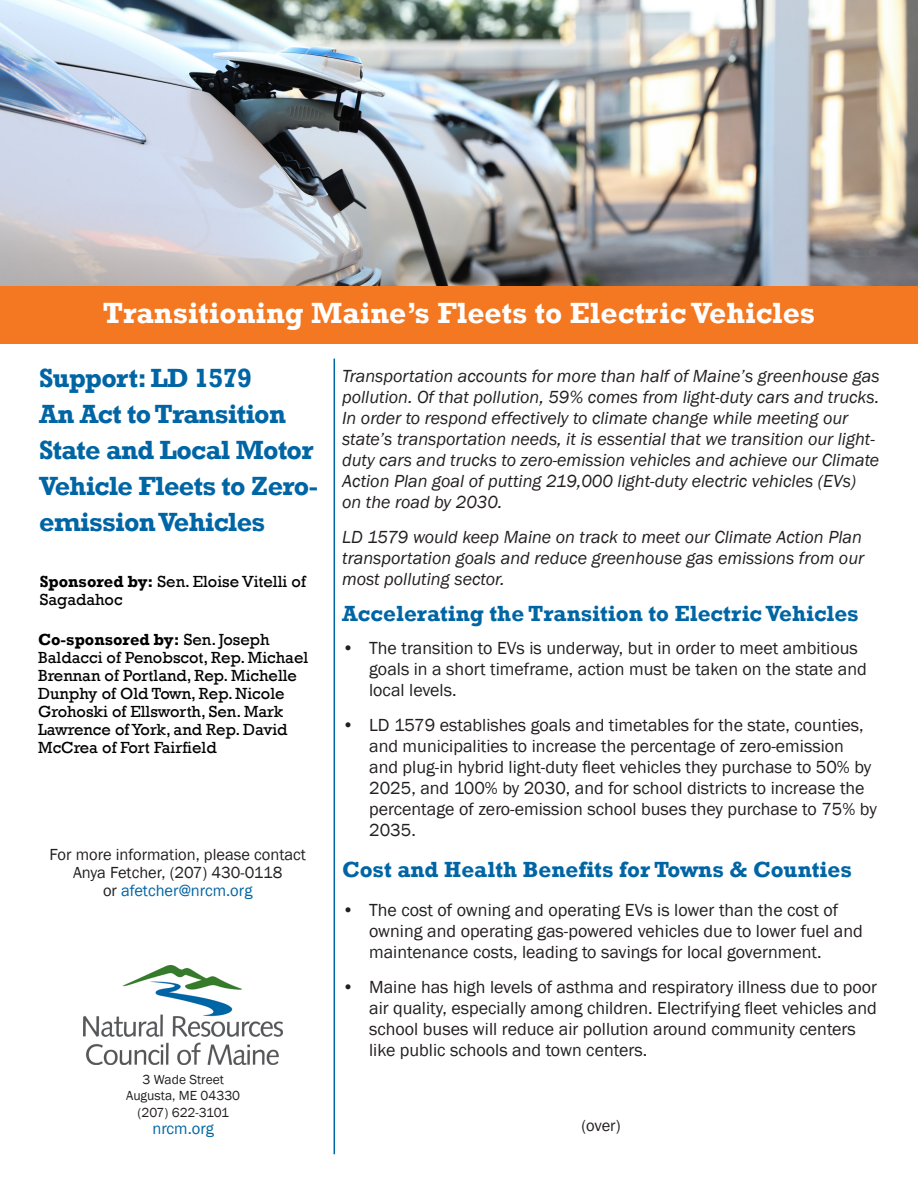
<style>
.page{position:relative;width:918px;height:1188px;background:#fff}
.page>*{position:absolute;margin:0;border:0;box-sizing:border-box;transform-origin:0 0}
.t1{font:700 30px "Rockwell";color:#fff}
.t2{font:700 27px/36px "Rockwell";letter-spacing:-.025em;color:#0065a4}
.t3{font:700 22.5px "Rockwell";color:#0065a4}
.t4{font:18px/21px "Franklin Gothic";color:#231f20}
.t5{font:italic 18px/21px "Franklin Gothic";color:#231f20}
.t6{font:16.5px/18px "Rockwell";color:#000}
.t7{font:16.5px/18px "Franklin Gothic";color:#231f20;text-align:center}
.t8{font:16.5px "Franklin Gothic";color:#0065a4}
.t9{font:13.5px "Franklin Gothic";color:#231f20}
.t10{font:13.5px "Franklin Gothic";letter-spacing:-.03em;color:#231f20}
.s1{font-weight:700}
.s2{color:#0065a4}
</style>
<div class="page">
<div style="left:0;top:283px;width:918px;height:61px;background:#f47721"></div>
<hr style="left:334px;top:359px;width:1px;height:795px;background:#0065a4">
<img style="left:84px;top:966px;width:199px;height:98px">
<img style="left:0;top:0;width:918px;height:285px">
<p class="t1" style="left:103px;top:295px;width:714px">Transitioning Maine’s Fleets to Electric Vehicles</p>
<p class="t2" style="left:39px;top:360px;width:214px">Support: LD 1579</p>
<p class="t2" style="left:39px;top:396px;width:280px">An Act to Transition<br>State and Local Motor<br>Vehicle Fleets to Zero&shy;emission Vehicles</p>
<p class="t6" style="left:40px;top:573px;width:268px"><span class="s1">Sponsored by:</span> Sen. Eloise Vitelli of<br>Sagadahoc</p>
<p class="t6" style="left:38px;top:631px;width:272px"><span class="s1">Co-sponsored by:</span> Sen. Joseph<br>Baldacci of Penobscot, Rep. Michael<br>Brennan of Portland, Rep. Michelle<br>Dunphy of Old Town, Rep. Nicole<br>Grohoski of Ellsworth, Sen. Mark<br>Lawrence of York, and Rep. David<br>McCrea of Fort Fairfield</p>
<p class="t7" style="left:49px;top:846px;width:258px">For more information, please contact<br>Anya Fetcher, (207) 430-0118<br>or <span class="s2">afetcher@nrcm.org</span></p>
<p class="t5" style="left:342px;top:366px;width:539px">Transportation accounts for more than half of Maine’s greenhouse gas pollution. Of that pollution, 59% comes from light-duty cars and trucks.<br>In order to respond effectively to climate change while meeting our state’s transportation needs, it is essential that we transition our light&shy;duty cars and trucks to zero-emission vehicles and achieve our Climate Action Plan goal of putting 219,000 light-duty electric vehicles (EVs) on the road by 2030.</p>
<p class="t5" style="left:342px;top:526px;width:524px">LD 1579 would keep Maine on track to meet our Climate Action Plan transportation goals and reduce greenhouse gas emissions from our most polluting sector.</p>
<p class="t3" style="left:342px;top:599px;width:518px">Accelerating the Transition to Electric Vehicles</p>
<p class="t4" style="left:369px;top:638px;width:499px;text-indent:-27px">• The transition to EVs is underway, but in order to meet ambitious goals in a short timeframe, action must be taken on the state and local levels.</p>
<p class="t4" style="left:369px;top:715px;width:509px;text-indent:-27px">• LD 1579 establishes goals and timetables for the state, counties, and municipalities to increase the percentage of zero-emission and plug-in hybrid light-duty fleet vehicles they purchase to 50% by 2025, and 100% by 2030, and for school districts to increase the percentage of zero-emission school buses they purchase to 75% by 2035.</p>
<p class="t3" style="left:342px;top:856px;width:511px">Cost and Health Benefits for Towns &amp; Counties</p>
<p class="t4" style="left:369px;top:900px;width:495px;text-indent:-27px">• The cost of owning and operating EVs is lower than the cost of owning and operating gas-powered vehicles due to lower fuel and maintenance costs, leading to savings for local government.</p>
<p class="t4" style="left:369px;top:977px;width:510px;text-indent:-27px">• Maine has high levels of asthma and respiratory illness due to poor air quality, especially among children. Electrifying fleet vehicles and school buses will reduce air pollution around community centers like public schools and town centers.</p>
<p class="t9" style="left:143px;top:1071px;width:83px">3 Wade Street</p>
<p class="t9" style="left:126px;top:1088px;width:115px">Augusta, ME 04330</p>
<p class="t10" style="left:138px;top:1104px;width:93px">(207) 622-3101</p>
<p class="t8" style="left:153px;top:1119px;width:63px">nrcm.org</p>
<p class="t7" style="left:581px;top:1117px;width:41px">(over)</p>
</div>
